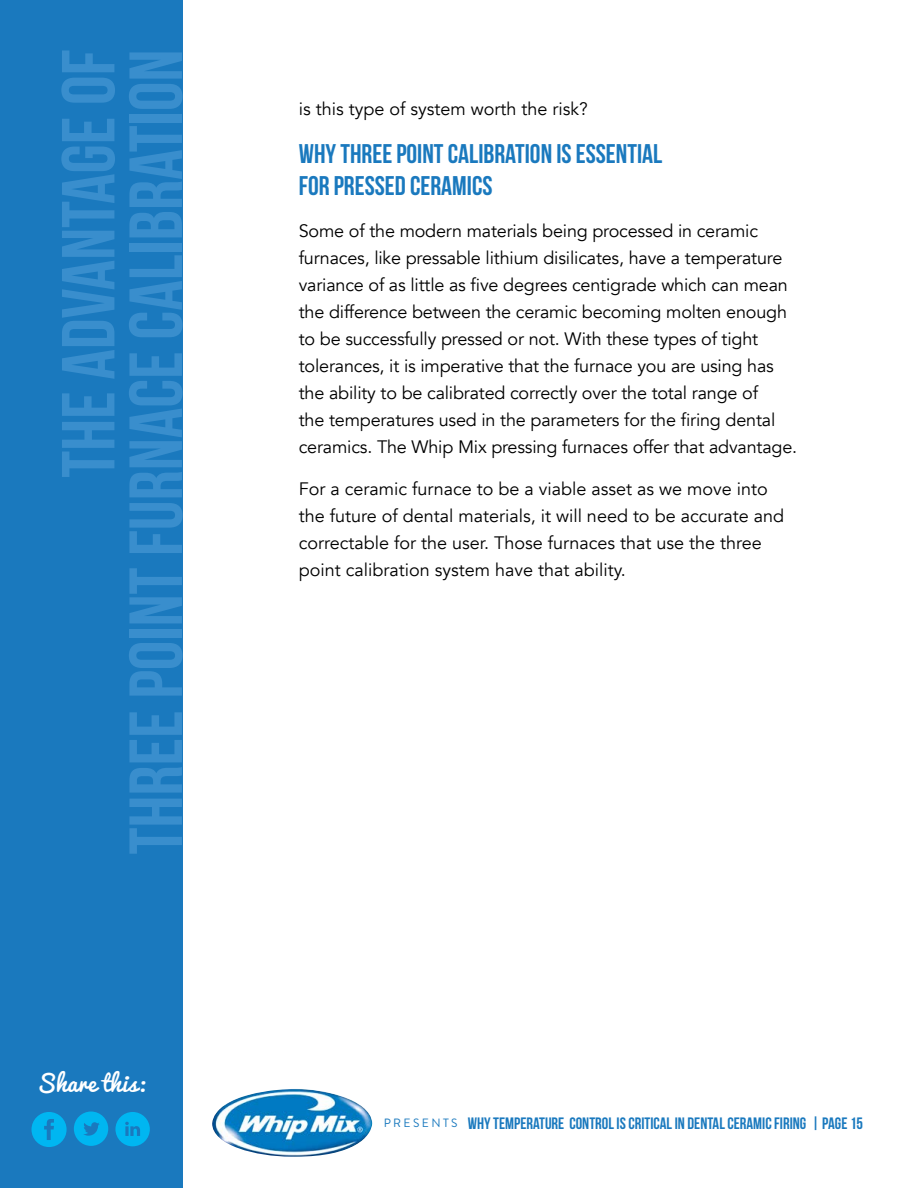
<style>
.page{position:relative;width:918px;height:1188px;background:#fff}
.page>*{position:absolute;margin:0;border:0;box-sizing:border-box;transform-origin:0 0}
.t1{font:75px/67.5px "Bebas Neue";color:#398ecd;text-align:right}
.t2{font:27px/32.4px "Bebas Neue";color:#1a79be}
.t3{font:22.5px "Pacifico";color:#fff}
.t4{font:18px/27px "Avenir";letter-spacing:-.01em;color:#000}
.t5{font:16.5px "Bebas Neue";color:#1a79be}
.t6{font:12px "Brandon Grotesque";color:#1a79be}
</style>
<div class="page">
<div style="left:0;top:0;width:182px;height:1188px;background:#1a79be"></div>
<img style="left:212px;top:1089px;width:160px;height:68px">
<svg style="left:115px;top:1112px;width:35px;height:34px"></svg>
<svg style="left:74px;top:1112px;width:34px;height:34px"></svg>
<svg style="left:32px;top:1112px;width:35px;height:35px"></svg>
<h1 class="t1" style="left:54px;top:854px;width:806px;rotate:-90deg">THE ADVANTAGE OF<br>THREE POINT FURNACE CALIBRATION</h1>
<p class="t3" style="left:37px;top:1063px;width:110px">Share this:</p>
<p class="t4" style="left:299px;top:96px;width:290px">is this type of system worth the risk?</p>
<h2 class="t2" style="left:299px;top:137px;width:365px">WHY THREE POINT CALIBRATION IS ESSENTIAL<br>FOR PRESSED CERAMICS</h2>
<p class="t4" style="left:299px;top:218px;width:500px">Some of the modern materials being processed in ceramic furnaces, like pressable lithium disilicates, have a temperature variance of as little as five degrees centigrade which can mean the difference between the ceramic becoming molten enough to be successfully pressed or not. With these types of tight tolerances, it is imperative that the furnace you are using has the ability to be calibrated correctly over the total range of<br>the temperatures used in the parameters for the firing dental ceramics. The Whip Mix pressing furnaces offer that advantage.</p>
<p class="t4" style="left:299px;top:476px;width:487px">For a ceramic furnace to be a viable asset as we move into the future of dental materials, it will need to be accurate and correctable for the user. Those furnaces that use the three point calibration system have that ability.</p>
<p class="t6" style="left:384px;top:1115px;width:11px">PRESENTS</p>
<p class="t5" style="left:468px;top:1114px;width:397px">WHY TEMPERATURE CONTROL IS CRITICAL IN DENTAL CERAMIC FIRING | PAGE 15</p>
</div>
